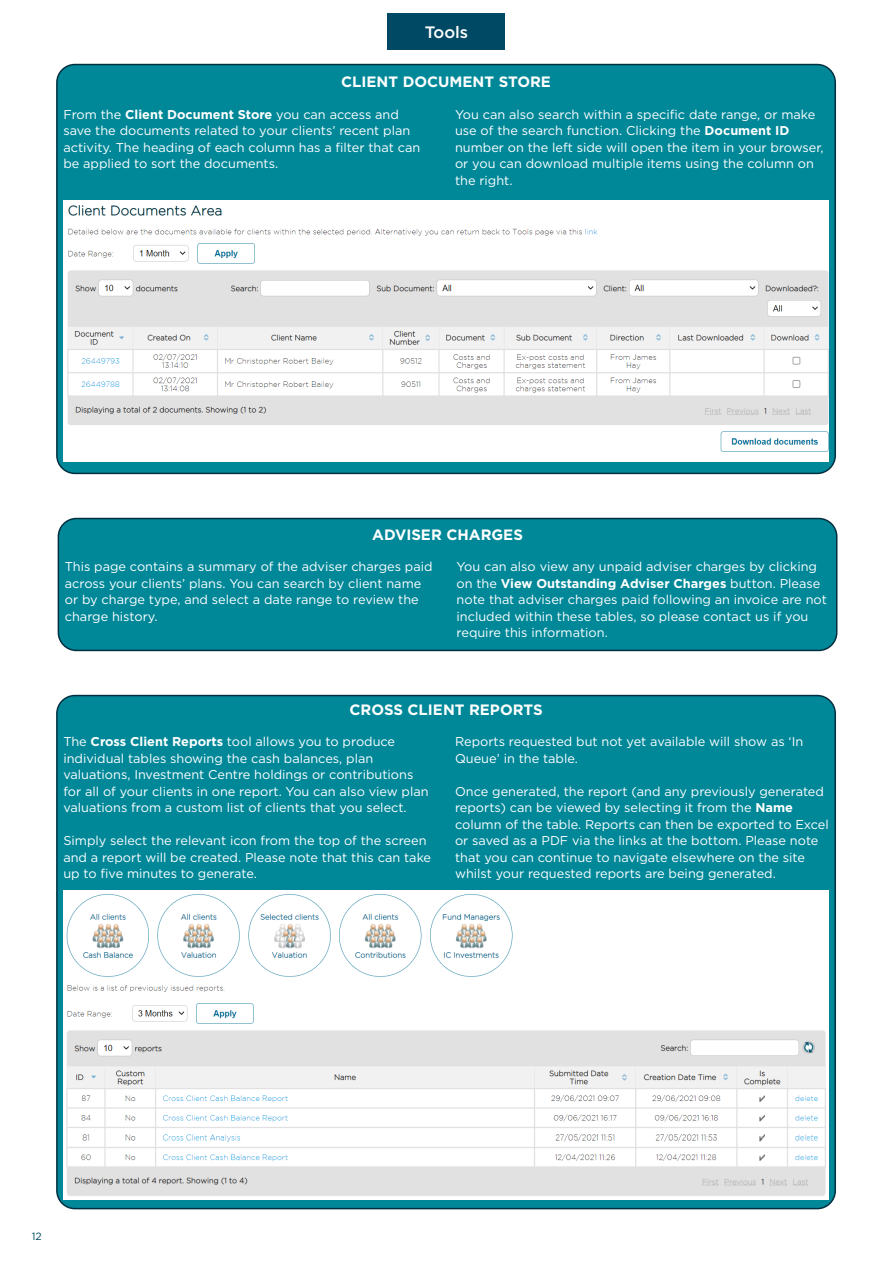
<style>
.page{position:relative;width:893px;height:1263px;background:#fff}
.page>*{position:absolute;margin:0;border:0;box-sizing:border-box;transform-origin:0 0}
.t1{font:500 16.5px "Gotham";color:#fff}
.t2{font:700 15px "Gotham";color:#fff}
.t3{font:12.75px/16.5px "Gotham";color:#fff}
.t4{font:10.5px "Gotham";color:#004964}
.s1{font-weight:700}
</style>
<div class="page">
<div style="left:388px;top:14px;width:117px;height:36px;background:#004964"></div>
<div style="left:57px;top:65px;width:778px;height:408px;background:#089;border-radius:18px"></div>
<div style="left:56px;top:64px;width:780px;height:410px;border:2px solid #002f40;border-radius:18px"></div>
<img style="left:63px;top:200px;width:766px;height:261px">
<div style="left:58px;top:518px;width:779px;height:132px;background:#089;border-radius:18px"></div>
<div style="left:58px;top:518px;width:779px;height:133px;border:2px solid #002f40;border-radius:18px"></div>
<div style="left:57px;top:695px;width:778px;height:513px;background:#089;border-radius:18px"></div>
<img style="left:64px;top:891px;width:765px;height:308px">
<p class="t1" style="left:425px;top:22px;width:45px">Tools</p>
<p class="t2" style="left:341px;top:72px;width:211px">CLIENT DOCUMENT STORE</p>
<p class="t3" style="left:63px;top:105px;width:358px">From the <span class="s1">Client Document Store</span> you can access and save the documents related to your clients’ recent plan activity. The heading of each column has a filter that can be applied to sort the documents.</p>
<p class="t3" style="left:455px;top:105px;width:370px">You can also search within a specific date range, or make use of the search function. Clicking the <span class="s1">Document ID </span>number on the left side will open the item in your browser, or you can download multiple items using the column on the right.</p>
<p class="t2" style="left:372px;top:524px;width:152px">ADVISER CHARGES</p>
<p class="t3" style="left:65px;top:558px;width:369px">This page contains a summary of the adviser charges paid across your clients’ plans. You can search by client name or by charge type, and select a date range to review the charge history.</p>
<p class="t3" style="left:457px;top:558px;width:372px">You can also view any unpaid adviser charges by clicking on the <span class="s1">View Outstanding Adviser Charges</span> button. Please note that adviser charges paid following an invoice are not included within these tables, so please contact us if you require this information.</p>
<p class="t2" style="left:349px;top:699px;width:195px">CROSS CLIENT REPORTS</p>
<p class="t3" style="left:63px;top:733px;width:367px">The <span class="s1">Cross Client Reports</span> tool allows you to produce individual tables showing the cash balances, plan valuations, Investment Centre holdings or contributions for all of your clients in one report. You can also view plan valuations from a custom list of clients that you select.</p>
<p class="t3" style="left:63px;top:832px;width:369px">Simply select the relevant icon from the top of the screen and a report will be created. Please note that this can take up to five minutes to generate.</p>
<p class="t3" style="left:455px;top:733px;width:350px">Reports requested but not yet available will show as ‘In<br>Queue’ in the table.</p>
<p class="t3" style="left:455px;top:782px;width:375px">Once generated, the report (and any previously generated reports) can be viewed by selecting it from the <span class="s1">Name </span>column of the table. Reports can then be exported to Excel or saved as a PDF via the links at the bottom. Please note that you can continue to navigate elsewhere on the site whilst your requested reports are being generated.</p>
<p class="t4" style="left:32px;top:1229px;width:12px">12</p>
</div>
